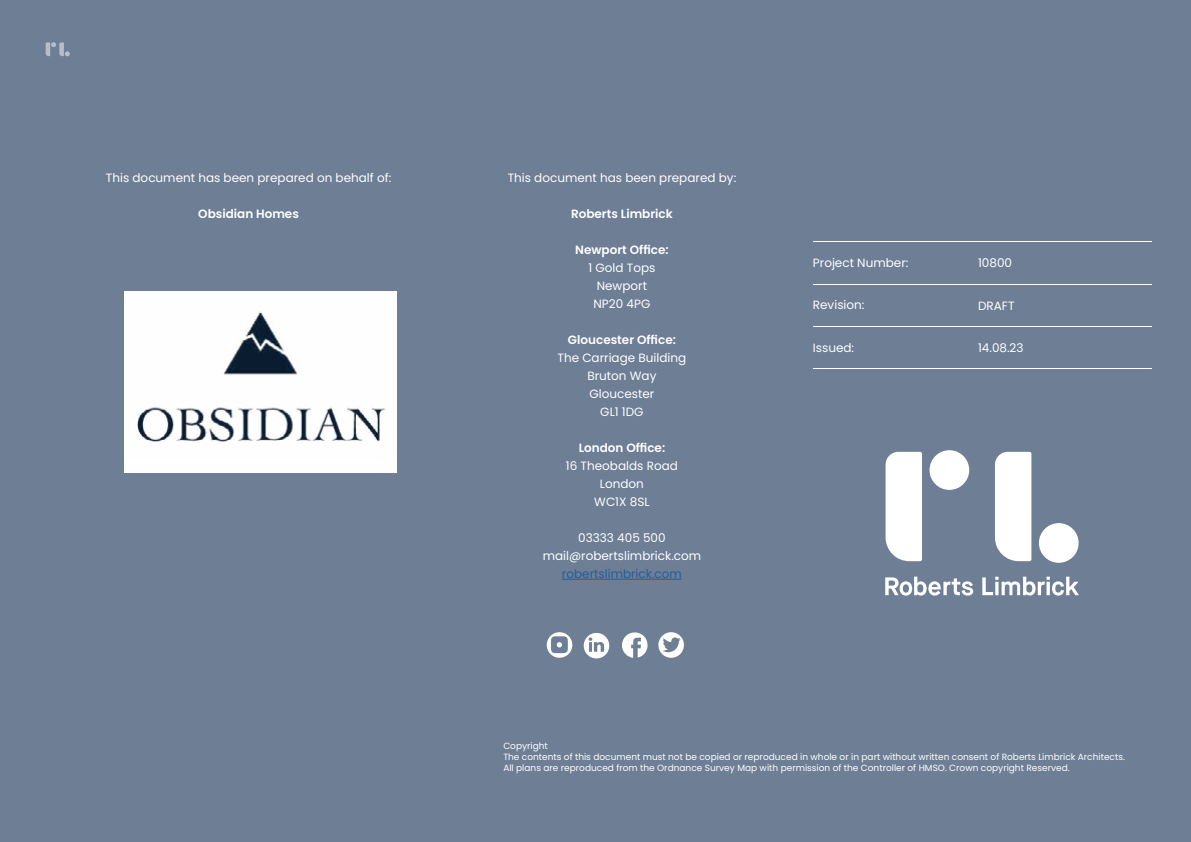
<style>
.page{position:relative;width:1191px;height:842px;background:#6d7e95}
.page>*{position:absolute;margin:0;border:0;box-sizing:border-box;transform-origin:0 0}
.t1{font:12px/18px "Poppins";color:#fff;text-align:center}
.t2{font:600 12px "Poppins";color:#fff}
.t3{font:12px "Poppins";color:#215e9e}
.t4{font:9px/10.8px "Poppins";color:#fff}
</style>
<div class="page">
<hr style="left:813px;top:284px;width:338px;height:1px;background:#fff">
<hr style="left:813px;top:326px;width:338px;height:1px;background:#fff">
<hr style="left:813px;top:368px;width:338px;height:1px;background:#fff">
<hr style="left:813px;top:241px;width:338px;height:1px;background:#fff">
<div style="left:929px;top:450px;width:40px;height:40px;background:#fff;border-radius:50%"></div>
<div style="left:885px;top:452px;width:37px;height:109px;background:#fff"></div>
<div style="left:1039px;top:523px;width:39px;height:40px;background:#fff;border-radius:50%"></div>
<div style="left:995px;top:452px;width:36px;height:109px;background:#fff"></div>
<svg style="left:885px;top:577px;width:88px;height:19px"></svg>
<svg style="left:982px;top:577px;width:97px;height:19px"></svg>
<svg style="left:622px;top:632px;width:26px;height:26px"></svg>
<svg style="left:658px;top:632px;width:26px;height:26px"></svg>
<svg style="left:584px;top:633px;width:25px;height:25px"></svg>
<svg style="left:546px;top:632px;width:26px;height:26px"></svg>
<div style="left:124px;top:291px;width:272px;height:181px;background:#fff"></div>
<img style="left:137px;top:311px;width:248px;height:131px">
<svg style="left:46px;top:42px;width:24px;height:14px"></svg>
<hr style="left:562px;top:579px;width:120px;height:1px;background:#215e9e">
<p class="t1" style="left:106px;top:169px;width:287px">This document has been prepared on behalf of:</p>
<p class="t2" style="left:198px;top:207px;width:102px">Obsidian Homes</p>
<p class="t1" style="left:508px;top:169px;width:230px">This document has been prepared by:</p>
<p class="t2" style="left:571px;top:207px;width:103px">Roberts Limbrick</p>
<p class="t2" style="left:575px;top:243px;width:95px">Newport Office:</p>
<p class="t1" style="left:588px;top:259px;width:68px">1 Gold Tops<br>Newport<br>NP20 4PG</p>
<p class="t2" style="left:568px;top:333px;width:109px">Gloucester Office:</p>
<p class="t1" style="left:557px;top:349px;width:130px">The Carriage Building<br>Bruton Way<br>Gloucester<br>GL1 1DG</p>
<p class="t2" style="left:578px;top:441px;width:88px">London Office:</p>
<p class="t1" style="left:566px;top:457px;width:113px">16 Theobalds Road<br>London<br>WC1X 8SL</p>
<p class="t1" style="left:542px;top:529px;width:160px">03333 405 500 mail@robertslimbrick.com</p>
<p class="t3" style="left:562px;top:567px;width:121px">robertslimbrick.com</p>
<p class="t1" style="left:813px;top:254px;width:97px">Project Number:</p>
<p class="t1" style="left:813px;top:296px;width:53px">Revision:</p>
<p class="t1" style="left:813px;top:339px;width:43px">Issued:</p>
<p class="t1" style="left:978px;top:254px;width:36px">10800</p>
<p class="t1" style="left:978px;top:296px;width:38px">DRAFT</p>
<p class="t1" style="left:978px;top:339px;width:47px">14.08.23</p>
<p class="t4" style="left:503px;top:741px;width:623px">Copyright<br>The contents of this document must not be copied or reproduced in whole or in part without written consent of Roberts Limbrick Architects.<br>All plans are reproduced from the Ordnance Survey Map with permission of the Controller of HMSO. Crown copyright Reserved.</p>
</div>
